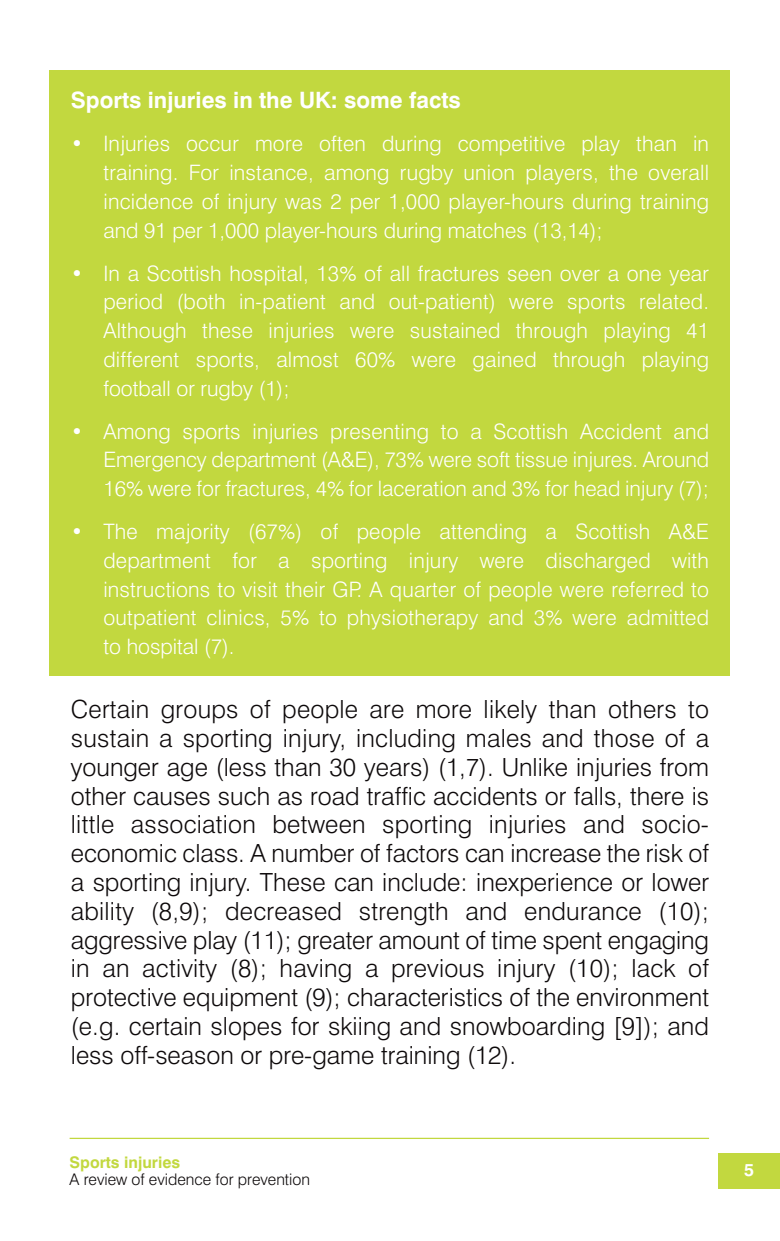
<style>
.page{position:relative;width:780px;height:1241px;background:#fff}
.page>*{position:absolute;margin:0;border:0;box-sizing:border-box;transform-origin:0 0}
.t1{font:300 25px/28.8px "Swiss 721 BT";color:#0d090a;text-align:justify}
.t2{font:700 22.5px "Swiss 721 BT";color:#fff}
.t3{font:300 21.25px/28.8px "Swiss 721 BT";color:#fff;text-align:justify}
.t4{font:700 17.5px "Swiss 721 BT";color:#fff}
.t5{font:300 16px "Swiss 721 BT";color:#0d090a}
.t6{font:700 16px "Swiss 721 BT";color:#c2d83f}
</style>
<div class="page">
<div style="left:50px;top:71px;width:680px;height:605px;background:#c2d83f"></div>
<hr style="left:70px;top:1137px;width:639px;height:1px;background:#c2d83f">
<div style="left:718px;top:1153px;width:62px;height:35px;background:#c2d83f"></div>
<p class="t2" style="left:71px;top:92px;width:391px">Sports injuries in the UK: some facts</p>
<p class="t3" style="left:103px;top:131px;width:607px;text-indent:-33px">• Injuries occur more often during competitive play than in training. For instance, among rugby union players, the overall incidence of injury was 2 per 1,000 player-hours during training and 91 per 1,000 player-hours during matches (13,14);</p>
<p class="t3" style="left:103px;top:261px;width:607px;text-indent:-32px">• In a Scottish hospital, 13% of all fractures seen over a one year period (both in-patient and out-patient) were sports related.<br>Although these injuries were sustained through playing 41 different sports, almost 60% were gained through playing football or rugby (1);</p>
<p class="t3" style="left:103px;top:419px;width:607px;text-indent:-32px">• Among sports injuries presenting to a Scottish Accident and Emergency department (A&amp;E), 73% were soft tissue injures. Around 16% were for fractures, 4% for laceration and 3% for head injury (7);</p>
<p class="t3" style="left:103px;top:519px;width:607px;text-indent:-32px">• The majority (67%) of people attending a Scottish A&amp;E department for a sporting injury were discharged with instructions to visit their GP. A quarter of people were referred to outpatient clinics, 5% to physiotherapy and 3% were admitted to hospital (7).</p>
<p class="t1" style="left:71px;top:697px;width:639px">Certain groups of people are more likely than others to sustain a sporting injury, including males and those of a younger age (less than 30 years) (1,7). Unlike injuries from other causes such as road traffic accidents or falls, there is little association between sporting injuries and socio&shy;economic class. A number of factors can increase the risk of a sporting injury. These can include: inexperience or lower ability (8,9); decreased strength and endurance (10); aggressive play (11); greater amount of time spent engaging in an activity (8); having a previous injury (10); lack of protective equipment (9); characteristics of the environment (e.g. certain slopes for skiing and snowboarding [9]); and less off-season or pre-game training (12).</p>
<p class="t6" style="left:70px;top:1156px;width:112px">Sports injuries</p>
<p class="t5" style="left:70px;top:1173px;width:242px">A review of evidence for prevention</p>
<p class="t4" style="left:744px;top:1163px;width:11px">5</p>
</div>
